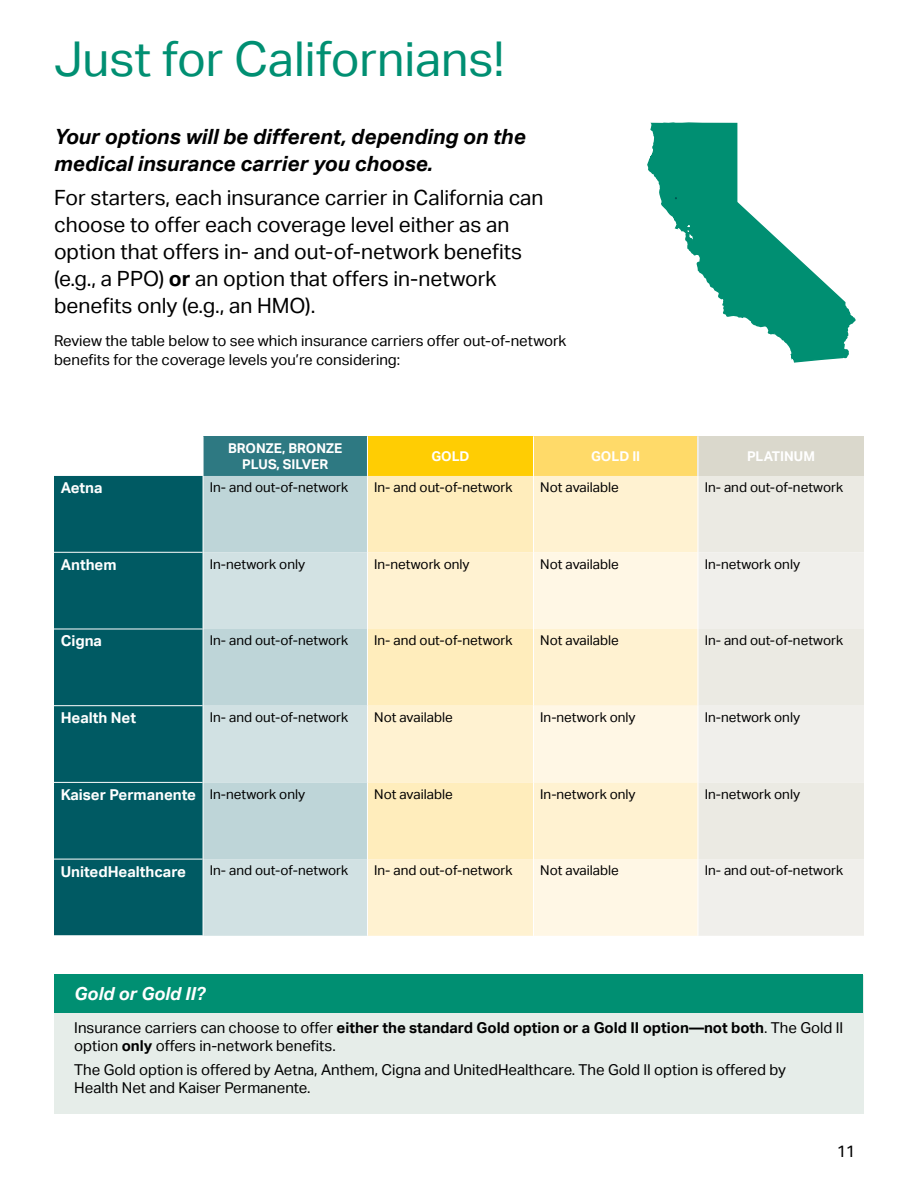
<style>
.page{position:relative;width:918px;height:1188px;background:#fff}
.page>*{position:absolute;margin:0;border:0;box-sizing:border-box;transform-origin:0 0}
.t1{font:48px "AECOM Sans";color:#008f72}
.t2{font:21px/27px "AECOM Sans";color:#000}
.t3{font:italic 700 21px/27px "AECOM Sans";color:#000}
.t4{font:italic 700 18px "AECOM Sans";color:#fff}
.t5{font:16.5px "AECOM Sans";color:#000}
.t6{font:15px/18px "AECOM Sans";color:#000}
.t7{font:700 15px "AECOM Sans";color:#fff}
.t8{font:13.5px "AECOM Sans";color:#000}
.t9{font:700 13.5px/16.5px "AECOM Sans";color:#fff;text-align:center}
.s1{font-weight:700}
.s2{font-weight:400;font-size:13.5px;color:#000}
</style>
<div class="page">
<div style="left:203px;top:436px;width:164px;height:40px;background:#2e7982"></div>
<div style="left:367px;top:436px;width:167px;height:40px;background:#ffcd03"></div>
<div style="left:534px;top:436px;width:164px;height:40px;background:#ffda69"></div>
<div style="left:698px;top:436px;width:166px;height:40px;background:#dad8cc"></div>
<div style="left:54px;top:476px;width:149px;height:459px;background:#005a63"></div>
<div style="left:204px;top:476px;width:163px;height:76px;background:#bed5d8"></div>
<svg style="left:368px;top:476px;width:330px;height:460px;background:#feefc8"></svg>
<div style="left:699px;top:476px;width:165px;height:76px;background:#ebeae3"></div>
<svg style="left:203px;top:552px;width:164px;height:384px;background:#c9dcde"></svg>
<svg style="left:534px;top:552px;width:164px;height:384px;background:#fef5dd"></svg>
<div style="left:699px;top:552px;width:165px;height:384px;background:#f0efeb"></div>
<hr style="left:54px;top:705px;width:149px;height:1px;background:#fff">
<hr style="left:54px;top:782px;width:149px;height:1px;background:#fff">
<hr style="left:54px;top:859px;width:149px;height:1px;background:#fff">
<hr style="left:54px;top:552px;width:149px;height:1px;background:#fff">
<hr style="left:54px;top:629px;width:149px;height:1px;background:#fff">
<hr style="left:203px;top:436px;width:1px;height:40px;background:#fff">
<hr style="left:367px;top:436px;width:1px;height:40px;background:#fff">
<hr style="left:533px;top:436px;width:1px;height:40px;background:#fff">
<hr style="left:698px;top:436px;width:1px;height:40px;background:#fff">
<hr style="left:533px;top:476px;width:1px;height:76px;background:#fff">
<hr style="left:203px;top:552px;width:1px;height:77px;background:#fff">
<hr style="left:533px;top:552px;width:1px;height:77px;background:#fff">
<hr style="left:203px;top:629px;width:1px;height:77px;background:#fff">
<hr style="left:533px;top:629px;width:1px;height:77px;background:#fff">
<hr style="left:203px;top:706px;width:1px;height:76px;background:#fff">
<hr style="left:533px;top:706px;width:1px;height:76px;background:#fff">
<hr style="left:203px;top:782px;width:1px;height:77px;background:#fff">
<hr style="left:533px;top:782px;width:1px;height:77px;background:#fff">
<hr style="left:203px;top:859px;width:1px;height:76px;background:#fff">
<hr style="left:533px;top:859px;width:1px;height:77px;background:#fff">
<div style="left:54px;top:975px;width:810px;height:139px;background:#e6ede9"></div>
<svg style="left:647px;top:122px;width:209px;height:241px"></svg>
<svg style="left:674px;top:197px;width:4px;height:3px"></svg>
<div style="left:54px;top:974px;width:809px;height:39px;background:#008f72"></div>
<h1 class="t1" style="left:54px;top:32px;width:452px">Just for Californians!</h1>
<h2 class="t3" style="left:54px;top:123px;width:473px">Your options will be different, depending on the medical insurance carrier you choose.</h2>
<h2 class="t2" style="left:54px;top:184px;width:491px">For starters, each insurance carrier in California can choose to offer each coverage level either as an option that offers in- and out-of-network benefits (e.g., a PPO) <span class="s1">or</span> an option that offers in-network benefits only (e.g., an HMO).</h2>
<p class="t6" style="left:54px;top:331px;width:514px;line-height:19.5px">Review the table below to see which insurance carriers offer out-of-network benefits for the coverage levels you’re considering:</p>
<p class="t9" style="left:228px;top:440px;width:116px">BRONZE, BRONZE<br>PLUS, SILVER</p>
<p class="t9" style="left:431px;top:448px;width:40px">GOLD</p>
<p class="t9" style="left:591px;top:448px;width:51px">GOLD II</p>
<p class="t9" style="left:747px;top:448px;width:69px">PLATINUM</p>
<p class="t7" style="left:61px;top:479px;width:43px">Aetna</p>
<p class="t8" style="left:210px;top:479px;width:140px">In- and out-of-network</p>
<p class="t8" style="left:374px;top:479px;width:140px">In- and out-of-network</p>
<p class="t8" style="left:540px;top:479px;width:80px">Not available</p>
<p class="t8" style="left:705px;top:479px;width:140px">In- and out-of-network</p>
<p class="t7" style="left:61px;top:556px;width:57px">Anthem</p>
<p class="t8" style="left:210px;top:556px;width:97px">In-network only</p>
<p class="t8" style="left:374px;top:556px;width:97px">In-network only</p>
<p class="t8" style="left:540px;top:556px;width:80px">Not available</p>
<p class="t8" style="left:705px;top:556px;width:97px">In-network only</p>
<p class="t7" style="left:61px;top:632px;width:43px">Cigna</p>
<p class="t8" style="left:210px;top:633px;width:140px">In- and out-of-network</p>
<p class="t8" style="left:374px;top:633px;width:140px">In- and out-of-network</p>
<p class="t8" style="left:540px;top:633px;width:80px">Not available</p>
<p class="t8" style="left:705px;top:633px;width:140px">In- and out-of-network</p>
<p class="t7" style="left:61px;top:709px;width:77px">Health Net</p>
<p class="t8" style="left:210px;top:710px;width:140px">In- and out-of-network</p>
<p class="t8" style="left:374px;top:710px;width:80px">Not available</p>
<p class="t8" style="left:540px;top:710px;width:97px">In-network only</p>
<p class="t8" style="left:705px;top:710px;width:97px">In-network only</p>
<p class="t7" style="left:61px;top:786px;width:246px">Kaiser Permanente <span class="s2">In-network only</span></p>
<p class="t8" style="left:374px;top:786px;width:80px">Not available</p>
<p class="t8" style="left:540px;top:786px;width:97px">In-network only</p>
<p class="t8" style="left:705px;top:786px;width:97px">In-network only</p>
<p class="t7" style="left:61px;top:863px;width:127px">UnitedHealthcare</p>
<p class="t8" style="left:210px;top:863px;width:140px">In- and out-of-network</p>
<p class="t8" style="left:374px;top:863px;width:140px">In- and out-of-network</p>
<p class="t8" style="left:540px;top:863px;width:80px">Not available</p>
<p class="t8" style="left:705px;top:863px;width:140px">In- and out-of-network</p>
<h3 class="t4" style="left:74px;top:983px;width:132px">Gold or Gold II?</h3>
<p class="t6" style="left:74px;top:1018px;width:771px">Insurance carriers can choose to offer <span class="s1">either the standard Gold option or a Gold II option—not both</span>. The Gold II option <span class="s1">only</span> offers in-network benefits.</p>
<p class="t6" style="left:74px;top:1061px;width:713px">The Gold option is offered by Aetna, Anthem, Cigna and UnitedHealthcare. The Gold II option is offered by<br>Health Net and Kaiser Permanente.</p>
<p class="t5" style="left:836px;top:1141px;width:21px">11</p>
</div>
